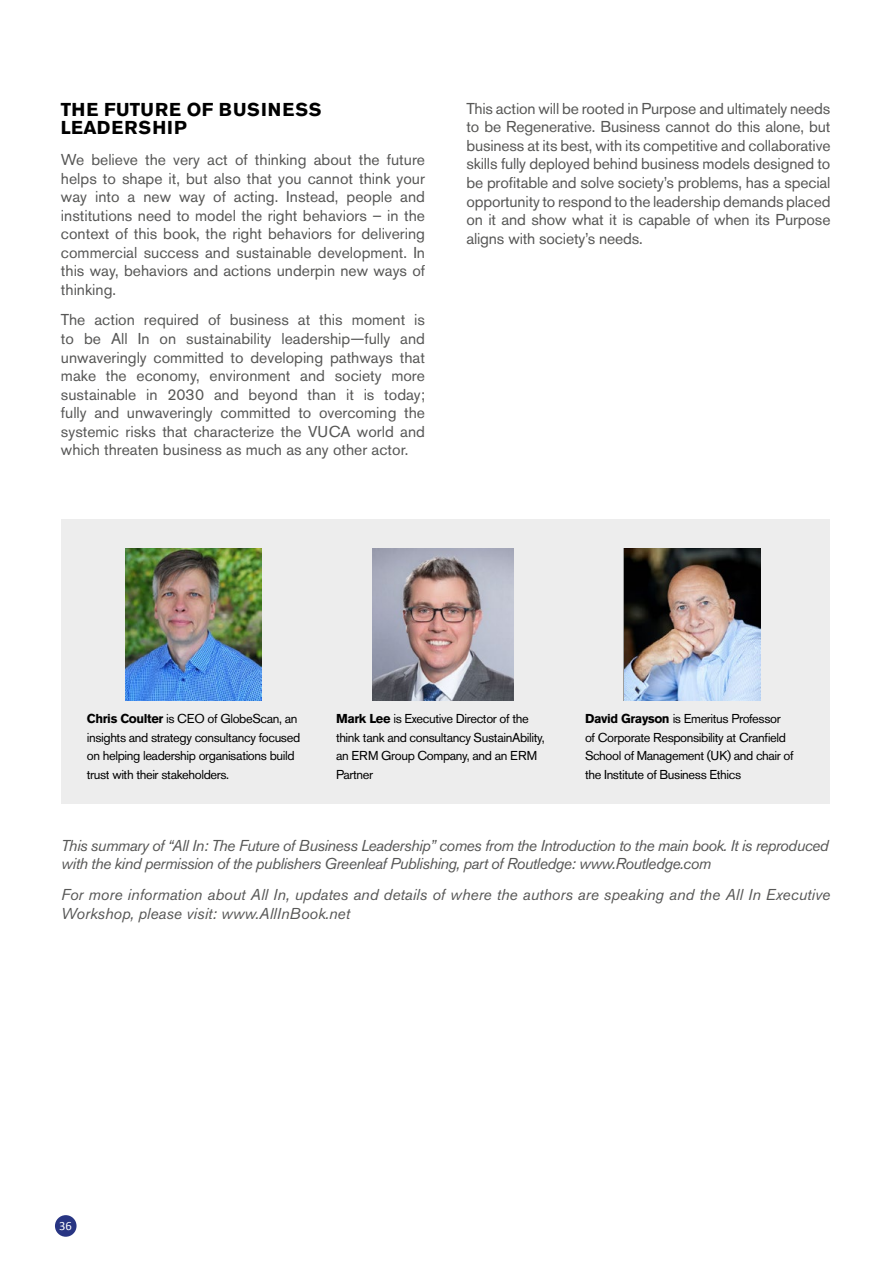
<style>
.page{position:relative;width:893px;height:1263px;background:#fff}
.page>*{position:absolute;margin:0;border:0;box-sizing:border-box;transform-origin:0 0}
.t1{font:700 18.45px/18.5px "Akzidenz Grotesk Std";letter-spacing:.055em;color:#000}
.t2{font:15.6px/18.6px "Akzidenz Grotesk Std";color:#575756;text-align:justify}
.t3{font:italic 15.6px/18.6px "Akzidenz Grotesk Std";letter-spacing:-.03em;color:#575756}
.t4{font:italic 15.6px/18.6px "Akzidenz Grotesk Std";color:#575756}
.t5{font:12.75px/18.5px "Akzidenz Grotesk Std";letter-spacing:-.03em;color:#000}
.t6{font:12.6px "Calibri";color:#fff}
.s1{font-weight:700}
</style>
<div class="page">
<div style="left:55px;top:1215px;width:22px;height:22px;background:#283583;border-radius:50%"></div>
<div style="left:62px;top:519px;width:768px;height:284px;background:#ededed"></div>
<img style="left:126px;top:548px;width:136px;height:152px">
<img style="left:372px;top:548px;width:141px;height:152px">
<img style="left:624px;top:548px;width:136px;height:152px">
<p class="t1" style="left:61px;top:100px;width:262px">THE FUTURE OF BUSINESS<br>LEADERSHIP</p>
<p class="t2" style="left:61px;top:150px;width:366px">We believe the very act of thinking about the future helps to shape it, but also that you cannot think your way into a new way of acting. Instead, people and institutions need to model the right behaviors – in the context of this book, the right behaviors for delivering commercial success and sustainable development. In this way, behaviors and actions underpin new ways of thinking.</p>
<p class="t2" style="left:61px;top:311px;width:366px">The action required of business at this moment is to be All In on sustainability leadership—fully and unwaveringly committed to developing pathways that make the economy, environment and society more sustainable in 2030 and beyond than it is today; fully and unwaveringly committed to overcoming the systemic risks that characterize the VUCA world and which threaten business as much as any other actor.</p>
<p class="t2" style="left:466px;top:99px;width:366px">This action will be rooted in Purpose and ultimately needs to be Regenerative. Business cannot do this alone, but business at its best, with its competitive and collaborative skills fully deployed behind business models designed to be profitable and solve society’s problems, has a special opportunity to respond to the leadership demands placed on it and show what it is capable of when its Purpose aligns with society’s needs.</p>
<p class="t5" style="left:87px;top:709px;width:215px"><span class="s1">Chris Coulter</span> is CEO of GlobeScan, an insights and strategy consultancy focused on helping leadership organisations build trust with their stakeholders.</p>
<p class="t5" style="left:336px;top:709px;width:210px"><span class="s1">Mark Lee</span> is Executive Director of the think tank and consultancy SustainAbility, an ERM Group Company, and an ERM<br>Partner</p>
<p class="t5" style="left:585px;top:709px;width:210px"><span class="s1">David Grayson</span> is Emeritus Professor of Corporate Responsibility at Cranfield School of Management (UK) and chair of the Institute of Business Ethics</p>
<p class="t3" style="left:61px;top:836px;width:769px">This summary of “All In: The Future of Business Leadership” comes from the Introduction to the main book. It is reproduced with the kind permission of the publishers Greenleaf Publishing, part of Routledge: www.Routledge.com</p>
<p class="t4" style="left:61px;top:885px;width:771px">For more information about All In, updates and details of where the authors are speaking and the All In Executive<br>Workshop, please visit: www.AllInBook.net</p>
<p class="t6" style="left:59px;top:1218px;width:14px">36</p>
</div>
